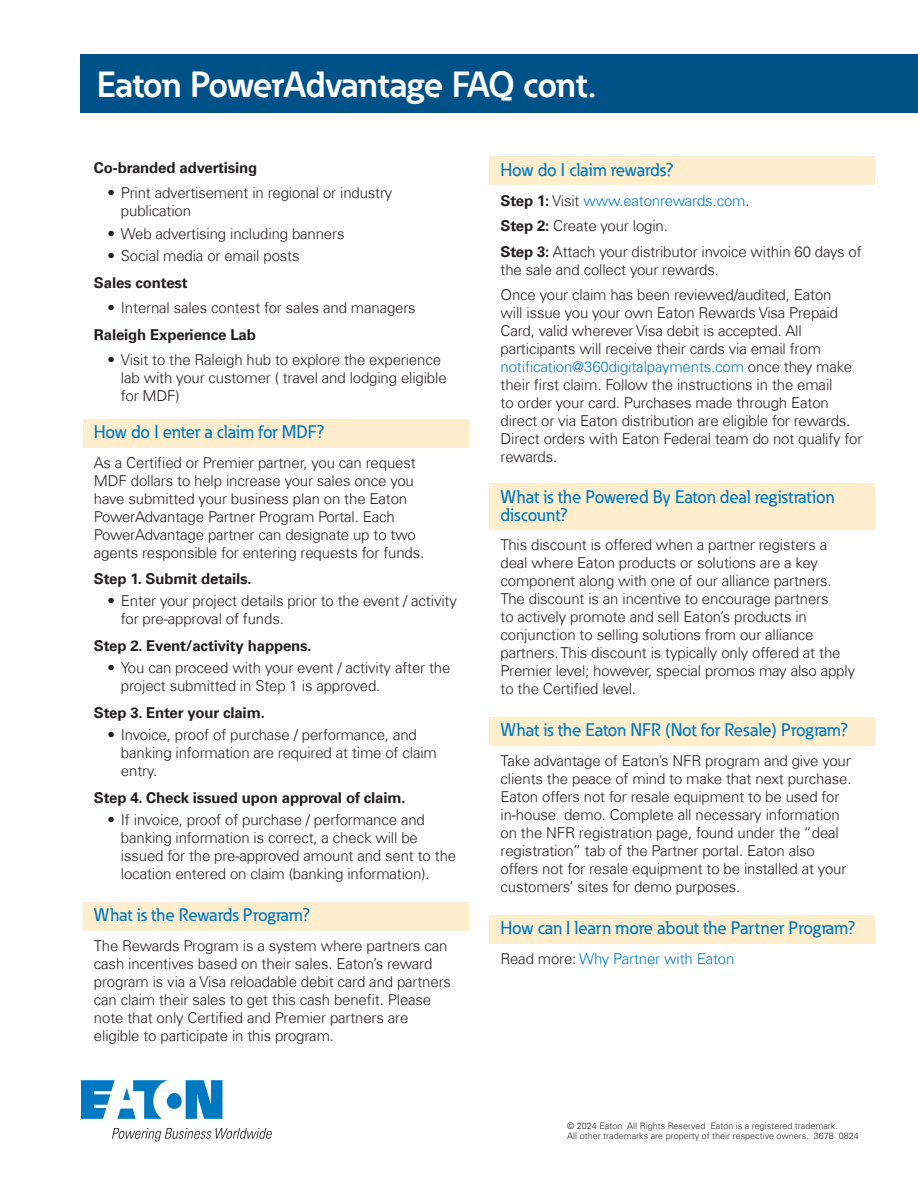
<style>
.page{position:relative;width:918px;height:1188px;background:#fff}
.page>*{position:absolute;margin:0;border:0;box-sizing:border-box;transform-origin:0 0}
._01_Overview__11_pt____ADJ_Color{font:700 36px "Eaton";letter-spacing:-.025em;color:#fff}
.t1{font:500 18px/18px "Eaton";color:#007ac2}
.t2{font:300 15px/18px "Univers Com 45";letter-spacing:-.01em;color:#231f20}
.t3{font:700 15px "Univers Com 65";letter-spacing:-.01em;color:#231f20}
.t4{font:300 15px "Univers Com 45";letter-spacing:-.01em;color:#007ac2}
.t5{font:300 9px/10.5px "Univers Com 45";color:#231f20}
.s1{font-family:"Univers Com 65";font-weight:700;color:#231f20}
.s2{color:#231f20}
.s3{font-family:"Univers Com 65";font-weight:700}
.s4{color:#007ac2}
</style>
<div class="page">
<div style="left:83px;top:419px;width:385px;height:29px;background:#feeece"></div>
<div style="left:83px;top:902px;width:385px;height:28px;background:#feeece"></div>
<div style="left:490px;top:157px;width:385px;height:28px;background:#feeece"></div>
<div style="left:490px;top:483px;width:385px;height:47px;background:#feeece"></div>
<div style="left:490px;top:717px;width:385px;height:29px;background:#feeece"></div>
<div style="left:490px;top:915px;width:385px;height:29px;background:#feeece"></div>
<div style="left:81px;top:54px;width:837px;height:58px;background:#005187"></div>
<svg style="left:81px;top:1080px;width:141px;height:39px"></svg>
<svg style="left:112px;top:1128px;width:160px;height:13px"></svg>
<p class="_01_Overview__11_pt____ADJ_Color" style="left:97px;top:62px;width:501px">Eaton PowerAdvantage FAQ cont.</p>
<p class="t3" style="left:94px;top:159px;width:165px">Co-branded advertising</p>
<p class="t2" style="left:121px;top:184px;width:273px;text-indent:-13px">• Print advertisement in regional or industry publication</p>
<p class="t2" style="left:108px;top:224px;width:239px">• Web advertising including banners</p>
<p class="t2" style="left:108px;top:247px;width:194px">• Social media or email posts</p>
<p class="t3" style="left:94px;top:273px;width:95px">Sales contest</p>
<p class="t2" style="left:108px;top:299px;width:310px">• Internal sales contest for sales and managers</p>
<p class="t3" style="left:94px;top:326px;width:164px">Raleigh Experience Lab</p>
<p class="t2" style="left:121px;top:351px;width:327px;text-indent:-13px">• Visit to the Raleigh hub to explore the experience lab with your customer ( travel and lodging eligible for MDF)</p>
<p class="t1" style="left:94px;top:423px;width:232px">How do I enter a claim for MDF?</p>
<p class="t2" style="left:94px;top:454px;width:332px">As a Certified or Premier partner, you can request MDF dollars to help increase your sales once you have submitted your business plan on the Eaton PowerAdvantage Partner Program Portal. Each PowerAdvantage partner can designate up to two agents responsible for entering requests for funds.</p>
<p class="t3" style="left:94px;top:570px;width:159px">Step 1. Submit details.</p>
<p class="t2" style="left:121px;top:592px;width:337px;text-indent:-13px">• Enter your project details prior to the event / activity for pre-approval of funds.</p>
<p class="t3" style="left:94px;top:637px;width:219px">Step 2. Event/activity happens.</p>
<p class="t2" style="left:121px;top:659px;width:331px;text-indent:-13px">• You can proceed with your event / activity after the project submitted in Step 1 is approved.</p>
<p class="t3" style="left:94px;top:704px;width:172px">Step 3. Enter your claim.</p>
<p class="t2" style="left:121px;top:726px;width:317px;text-indent:-13px">• Invoice, proof of purchase / performance, and banking information are required at time of claim entry.</p>
<p class="t3" style="left:94px;top:789px;width:313px">Step 4. Check issued upon approval of claim.</p>
<p class="t2" style="left:121px;top:811px;width:337px;text-indent:-13px">• If invoice, proof of purchase / performance and banking information is correct, a check will be issued for the pre-approved amount and sent to the location entered on claim (banking information).</p>
<p class="t1" style="left:94px;top:905px;width:218px">What is the Rewards Program?</p>
<p class="t2" style="left:94px;top:936px;width:359px">The Rewards Program is a system where partners can cash incentives based on their sales. Eaton’s reward program is via a Visa reloadable debit card and partners can claim their sales to get this cash benefit. Please note that only Certified and Premier partners are eligible to participate in this program.</p>
<p class="t1" style="left:501px;top:160px;width:175px">How do I claim rewards?</p>
<p class="t4" style="left:501px;top:191px;width:250px"><span class="s1">Step 1:</span> <span class="s2">Visit</span> www.eatonrewards.com<span class="s2">.</span></p>
<p class="t2" style="left:501px;top:217px;width:169px"><span class="s3">Step 2:</span> Create your login.</p>
<p class="t2" style="left:501px;top:242px;width:363px"><span class="s3">Step 3:</span> Attach your distributor invoice within 60 days of the sale and collect your rewards.</p>
<p class="t2" style="left:501px;top:286px;width:363px">Once your claim has been reviewed/audited, Eaton<br>will issue you your own Eaton Rewards Visa Prepaid Card, valid wherever Visa debit is accepted. All participants will receive their cards via email from <span class="s4">notification@360digitalpayments.com</span> once they make their first claim. Follow the instructions in the email<br>to order your card. Purchases made through Eaton direct or via Eaton distribution are eligible for rewards.<br>Direct orders with Eaton Federal team do not qualify for rewards.</p>
<p class="t1" style="left:501px;top:487px;width:335px">What is the Powered By Eaton deal registration discount?</p>
<p class="t2" style="left:501px;top:536px;width:356px">This discount is offered when a partner registers a deal where Eaton products or solutions are a key component along with one of our alliance partners.<br>The discount is an incentive to encourage partners<br>to actively promote and sell Eaton’s products in conjunction to selling solutions from our alliance partners. This discount is typically only offered at the Premier level; however, special promos may also apply to the Certified level.</p>
<p class="t1" style="left:501px;top:721px;width:349px">What is the Eaton NFR (Not for Resale) Program?</p>
<p class="t2" style="left:501px;top:752px;width:352px">Take advantage of Eaton’s NFR program and give your clients the peace of mind to make that next purchase.<br>Eaton offers not for resale equipment to be used for in-house demo. Complete all necessary information on the NFR registration page, found under the “deal registration” tab of the Partner portal. Eaton also offers not for resale equipment to be installed at your customers’ sites for demo purposes.</p>
<p class="t1" style="left:501px;top:918px;width:357px">How can I learn more about the Partner Program?</p>
<p class="t4" style="left:501px;top:949px;width:235px"><span class="s2">Read more:</span> Why Partner with Eaton</p>
<p class="t5" style="left:567px;top:1120px;width:293px">© 2024 Eaton All Rights Reserved Eaton is a registered trademark.<br>All other trademarks are property of their respective owners. 3678 0824</p>
</div>
